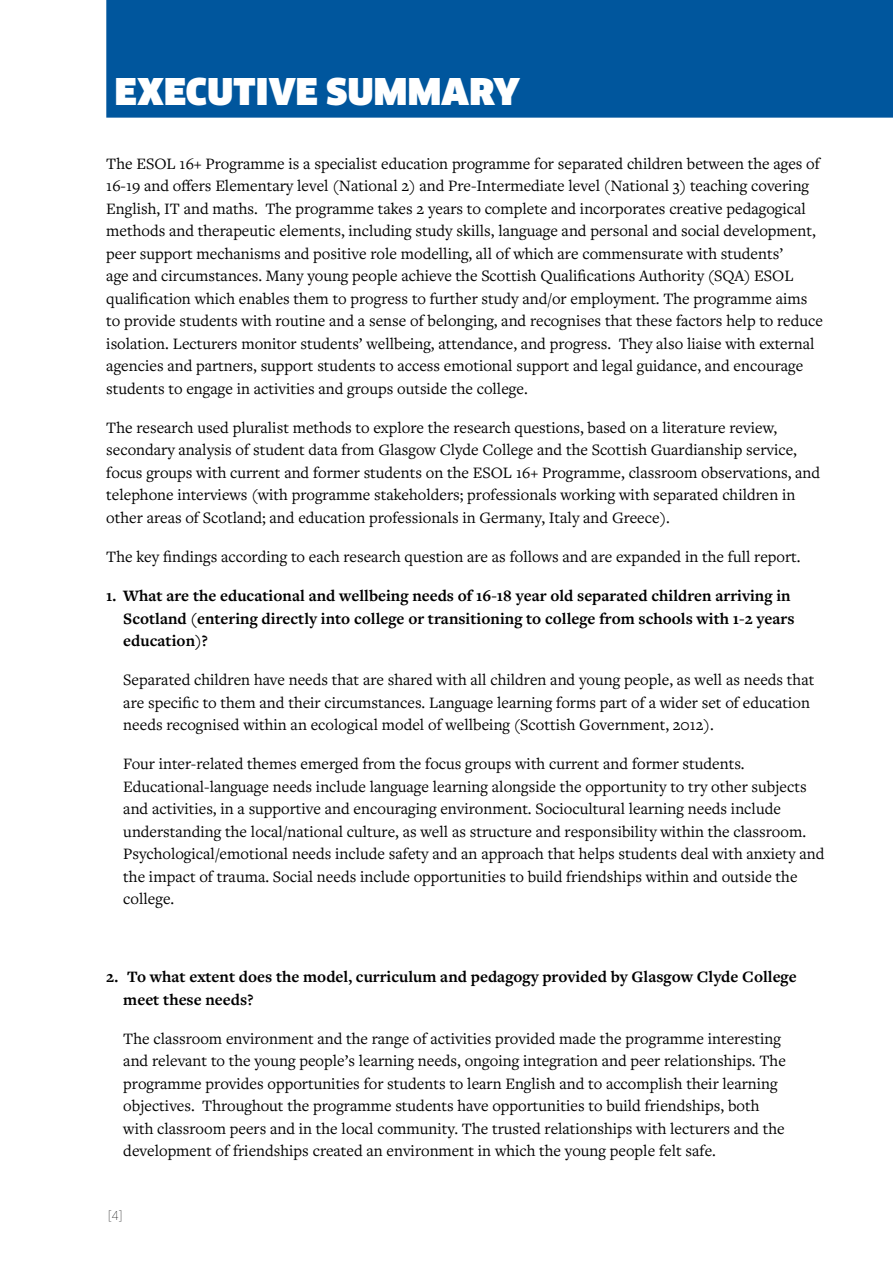
<style>
.page{position:relative;width:893px;height:1263px;background:#fff}
.page>*{position:absolute;margin:0;border:0;box-sizing:border-box;transform-origin:0 0}
.t1{font:900 36px "Clan Pro";letter-spacing:.01em;color:#fff}
.t2{font:16.5px/22.5px "Freight Text Pro";color:#000}
.t3{font:700 16.5px/22.5px "Freight Text Pro";color:#000}
.t4{font:100 12px "Clan Pro";color:#000}
</style>
<div class="page">
<div style="left:106px;top:0;width:787px;height:118px;background:#00569d"></div>
<h1 class="t1" style="left:115px;top:71px;width:406px">EXECUTIVE SUMMARY</h1>
<p class="t2" style="left:106px;top:152px;width:718px">The ESOL 16+ Programme is a specialist education programme for separated children between the ages of 16-19 and offers Elementary level (National 2) and Pre-Intermediate level (National 3) teaching covering English, IT and maths. The programme takes 2 years to complete and incorporates creative pedagogical methods and therapeutic elements, including study skills, language and personal and social development, peer support mechanisms and positive role modelling, all of which are commensurate with students’<br>age and circumstances. Many young people achieve the Scottish Qualifications Authority (SQA) ESOL qualification which enables them to progress to further study and/or employment. The programme aims to provide students with routine and a sense of belonging, and recognises that these factors help to reduce isolation. Lecturers monitor students’ wellbeing, attendance, and progress. They also liaise with external agencies and partners, support students to access emotional support and legal guidance, and encourage students to engage in activities and groups outside the college.</p>
<p class="t2" style="left:106px;top:416px;width:715px">The research used pluralist methods to explore the research questions, based on a literature review, secondary analysis of student data from Glasgow Clyde College and the Scottish Guardianship service, focus groups with current and former students on the ESOL 16+ Programme, classroom observations, and telephone interviews (with programme stakeholders; professionals working with separated children in other areas of Scotland; and education professionals in Germany, Italy and Greece).</p>
<p class="t2" style="left:106px;top:545px;width:696px">The key findings according to each research question are as follows and are expanded in the full report.</p>
<p class="t3" style="left:123px;top:584px;width:673px;text-indent:-17px">1. What are the educational and wellbeing needs of 16-18 year old separated children arriving in<br>Scotland (entering directly into college or transitioning to college from schools with 1-2 years education)?</p>
<p class="t2" style="left:123px;top:668px;width:692px">Separated children have needs that are shared with all children and young people, as well as needs that are specific to them and their circumstances. Language learning forms part of a wider set of education needs recognised within an ecological model of wellbeing (Scottish Government, 2012).</p>
<p class="t2" style="left:123px;top:752px;width:703px">Four inter-related themes emerged from the focus groups with current and former students.<br>Educational-language needs include language learning alongside the opportunity to try other subjects and activities, in a supportive and encouraging environment. Sociocultural learning needs include understanding the local/national culture, as well as structure and responsibility within the classroom.<br>Psychological/emotional needs include safety and an approach that helps students deal with anxiety and the impact of trauma. Social needs include opportunities to build friendships within and outside the college.</p>
<p class="t3" style="left:123px;top:965px;width:675px;text-indent:-17px">2. To what extent does the model, curriculum and pedagogy provided by Glasgow Clyde College meet these needs?</p>
<p class="t2" style="left:123px;top:1026px;width:664px">The classroom environment and the range of activities provided made the programme interesting and relevant to the young people’s learning needs, ongoing integration and peer relationships. The programme provides opportunities for students to learn English and to accomplish their learning objectives. Throughout the programme students have opportunities to build friendships, both with classroom peers and in the local community. The trusted relationships with lecturers and the development of friendships created an environment in which the young people felt safe.</p>
<p class="t4" style="left:108px;top:1208px;width:17px">[4]</p>
</div>
